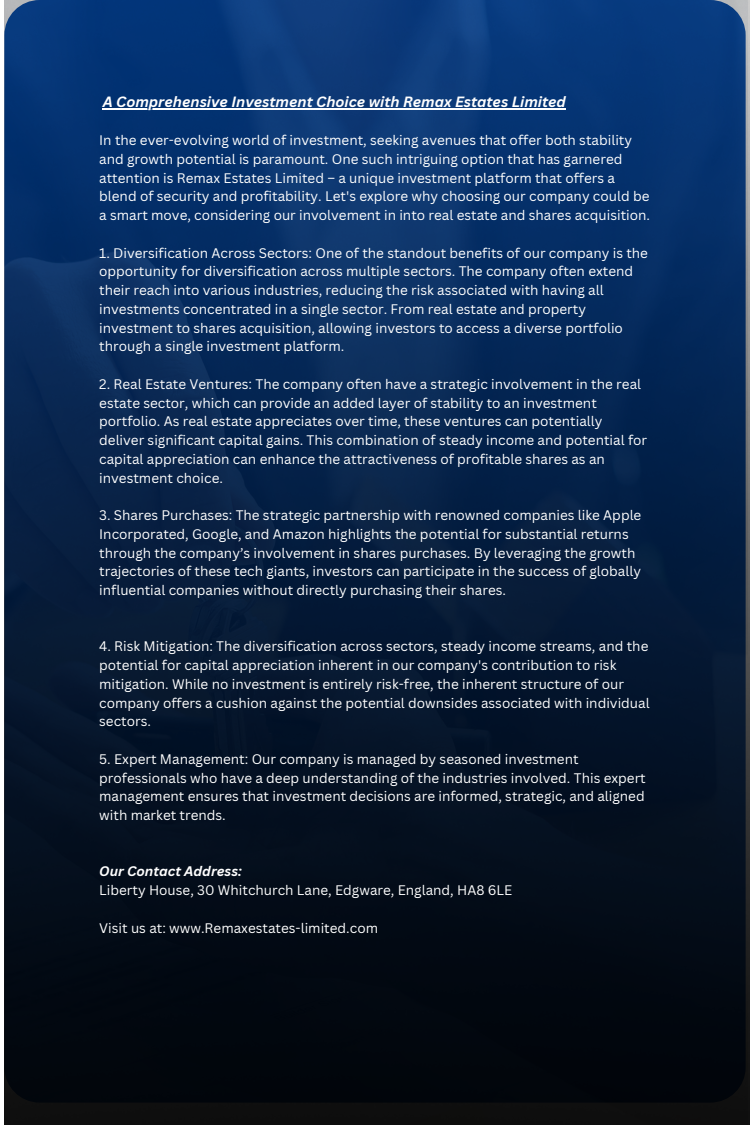
<style>
.page{position:relative;width:750px;height:1125px;background:#fff}
.page>*{position:absolute;margin:0;border:0;box-sizing:border-box;transform-origin:0 0}
.t1{font:italic 700 14.5px "Canva Sans";color:#fff}
.t2{font:13.5px/18.8px "Canva Sans";color:#fff}
.t3{font:italic 700 13.5px "Canva Sans";color:#fff}
</style>
<div class="page">
<img style="left:4px;top:0;width:746px;height:1125px">
<hr style="left:103px;top:108px;width:463px;height:1px;background:#fff">
<p class="t1" style="left:103px;top:92px;width:465px">A Comprehensive Investment Choice with Remax Estates Limited</p>
<p class="t2" style="left:99px;top:131px;width:552px">In the ever-evolving world of investment, seeking avenues that offer both stability and growth potential is paramount. One such intriguing option that has garnered attention is Remax Estates Limited – a unique investment platform that offers a blend of security and profitability. Let's explore why choosing our company could be a smart move, considering our involvement in into real estate and shares acquisition.</p>
<p class="t2" style="left:99px;top:243px;width:550px">1. Diversification Across Sectors: One of the standout benefits of our company is the opportunity for diversification across multiple sectors. The company often extend their reach into various industries, reducing the risk associated with having all investments concentrated in a single sector. From real estate and property investment to shares acquisition, allowing investors to access a diverse portfolio through a single investment platform.</p>
<p class="t2" style="left:99px;top:374px;width:549px">2. Real Estate Ventures: The company often have a strategic involvement in the real estate sector, which can provide an added layer of stability to an investment portfolio. As real estate appreciates over time, these ventures can potentially deliver significant capital gains. This combination of steady income and potential for capital appreciation can enhance the attractiveness of profitable shares as an investment choice.</p>
<p class="t2" style="left:99px;top:506px;width:544px">3. Shares Purchases: The strategic partnership with renowned companies like Apple Incorporated, Google, and Amazon highlights the potential for substantial returns through the company’s involvement in shares purchases. By leveraging the growth trajectories of these tech giants, investors can participate in the success of globally influential companies without directly purchasing their shares.</p>
<p class="t2" style="left:99px;top:637px;width:552px">4. Risk Mitigation: The diversification across sectors, steady income streams, and the potential for capital appreciation inherent in our company's contribution to risk mitigation. While no investment is entirely risk-free, the inherent structure of our company offers a cushion against the potential downsides associated with individual sectors.</p>
<p class="t2" style="left:99px;top:749px;width:548px">5. Expert Management: Our company is managed by seasoned investment professionals who have a deep understanding of the industries involved. This expert management ensures that investment decisions are informed, strategic, and aligned with market trends.</p>
<p class="t3" style="left:99px;top:862px;width:144px">Our Contact Address:</p>
<p class="t2" style="left:99px;top:881px;width:415px">Liberty House, 30 Whitchurch Lane, Edgware, England, HA8 6LE</p>
<p class="t2" style="left:99px;top:918px;width:280px">Visit us at: www.Remaxestates-limited.com</p>
</div>
